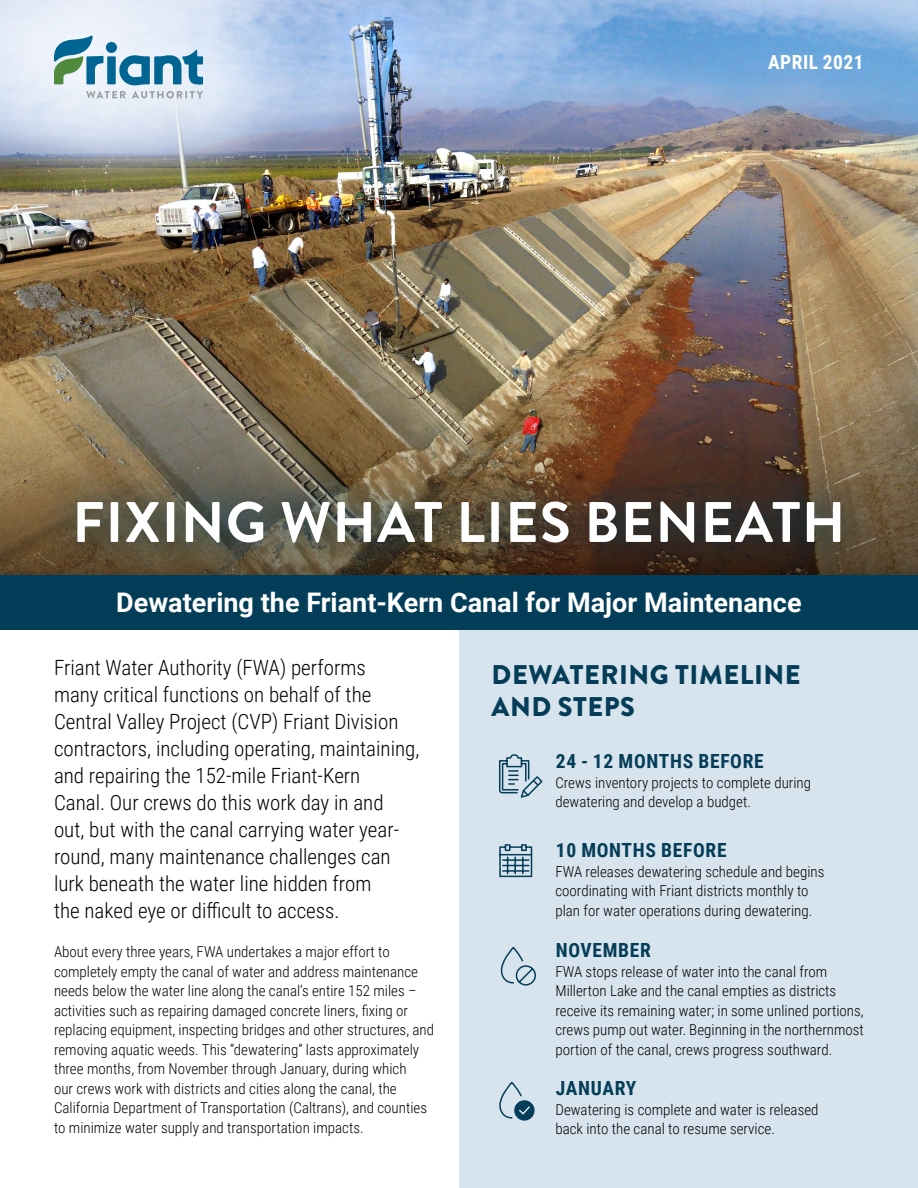
<style>
.page{position:relative;width:918px;height:1188px;background:#fff}
.page>*{position:absolute;margin:0;border:0;box-sizing:border-box;transform-origin:0 0}
.Title_A{font:700 57px "Brandon Grotesque";letter-spacing:.02em;color:#fff}
.Subtitle_A{font:700 27px "Roboto";color:#fff}
.Header_A{font:900 27px/32.4px "Brandon Grotesque";letter-spacing:.02em;color:#043d57}
.Body{font:300 21px/27px "Roboto Condensed";color:#000}
.Header_B__no_space{font:700 19.5px "Roboto Condensed";letter-spacing:.035em;color:#043d57}
.Header_B{font:700 19.5px "Roboto Condensed";letter-spacing:.025em;color:#fff}
.Body-2{font:300 15px/19.5px "Roboto Condensed";color:#000}
</style>
<div class="page">
<hr style="left:0;top:405px;width:1px;height:707px;background:#f6e1cd">
<img style="left:0;top:0;width:918px;height:382px">
<img style="left:0;top:382px;width:918px;height:193px">
<div style="left:459px;top:630px;width:459px;height:558px;background:#d7e4ee"></div>
<div style="left:40px;top:465px;width:838px;height:115px;background:#043d57;opacity:.95"></div>
<div style="left:0;top:575px;width:918px;height:55px;background:#043d57"></div>
<div style="left:0;top:0;width:324px;height:221px;background:#fff;opacity:.75"></div>
<div style="left:107px;top:56px;width:9px;height:28px;background:#006592"></div>
<div style="left:106px;top:42px;width:11px;height:11px;background:#006592;border-radius:50%"></div>
<svg style="left:119px;top:50px;width:84px;height:35px;background:#6ca5c1"></svg>
<svg style="left:54px;top:35px;width:49px;height:49px"></svg>
<svg style="left:86px;top:91px;width:40px;height:7px"></svg>
<svg style="left:132px;top:91px;width:71px;height:7px"></svg>
<svg style="left:499px;top:754px;width:44px;height:44px"></svg>
<svg style="left:499px;top:844px;width:34px;height:34px"></svg>
<svg style="left:500px;top:948px;width:36px;height:38px"></svg>
<div style="left:515px;top:1101px;width:19px;height:19px;background:#043d57;border-radius:50%"></div>
<div style="left:514px;top:1100px;width:21px;height:21px;border:2px solid #043d57;border-radius:50%"></div>
<svg style="left:499px;top:1082px;width:32px;height:37px"></svg>
<img style="left:0;top:98px;width:1px;height:254px">
<hr style="left:0;top:405px;width:1px;height:79px;background:#d97a29">
<hr style="left:0;top:0;width:1px;height:98px;background:#006592">
<p class="Header_B" style="left:768px;top:48px;width:97px">APRIL 2021</p>
<p class="Title_A" style="left:72px;top:482px;width:775px">FIXING WHAT LIES BENEATH</p>
<p class="Subtitle_A" style="left:116px;top:583px;width:687px">Dewatering the Friant-Kern Canal for Major Maintenance</p>
<p class="Body" style="left:54px;top:653px;width:367px">Friant Water Authority (FWA) performs<br>many critical functions on behalf of the Central Valley Project (CVP) Friant Division contractors, including operating, maintaining, and repairing the 152-mile Friant-Kern<br>Canal. Our crews do this work day in and<br>out, but with the canal carrying water year&shy;round, many maintenance challenges can lurk beneath the water line hidden from<br>the naked eye or difficult to access.</p>
<p class="Header_A" style="left:492px;top:659px;width:311px">DEWATERING TIMELINE<br>AND STEPS</p>
<p class="Header_B__no_space" style="left:556px;top:748px;width:210px">24 - 12 MONTHS BEFORE</p>
<p class="Body-2" style="left:555px;top:772px;width:257px">Crews inventory projects to complete during dewatering and develop a budget.</p>
<p class="Header_B__no_space" style="left:556px;top:837px;width:172px">10 MONTHS BEFORE</p>
<p class="Body-2" style="left:555px;top:861px;width:270px">FWA releases dewatering schedule and begins coordinating with Friant districts monthly to plan for water operations during dewatering.</p>
<p class="Header_B__no_space" style="left:556px;top:937px;width:97px">NOVEMBER</p>
<p class="Body-2" style="left:555px;top:961px;width:310px">FWA stops release of water into the canal from Millerton Lake and the canal empties as districts receive its remaining water; in some unlined portions, crews pump out water. Beginning in the northernmost portion of the canal, crews progress southward.</p>
<p class="Header_B__no_space" style="left:556px;top:1075px;width:82px">JANUARY</p>
<p class="Body-2" style="left:555px;top:1099px;width:265px">Dewatering is complete and water is released back into the canal to resume service.</p>
<p class="Body-2" style="left:54px;top:941px;width:382px">About every three years, FWA undertakes a major effort to completely empty the canal of water and address maintenance needs below the water line along the canal’s entire 152 miles – activities such as repairing damaged concrete liners, fixing or replacing equipment, inspecting bridges and other structures, and removing aquatic weeds. This “dewatering” lasts approximately three months, from November through January, during which<br>our crews work with districts and cities along the canal, the California Department of Transportation (Caltrans), and counties to minimize water supply and transportation impacts.</p>
</div>
